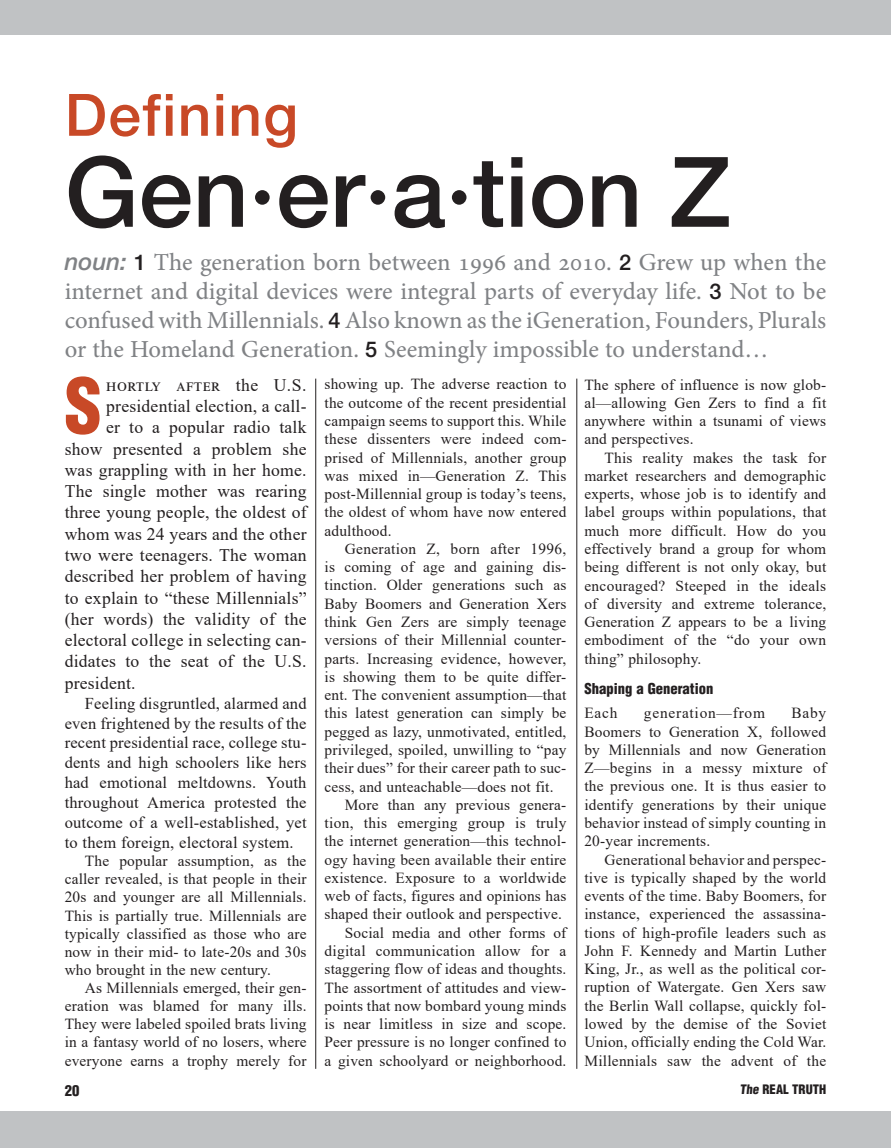
<style>
.page{position:relative;width:891px;height:1148px;background:#fff}
.page>*{position:absolute;margin:0;border:0;box-sizing:border-box;transform-origin:0 0}
.t1{font:500 97.5px "Helvetica Neue LT Std";color:#231f20}
.t2{font:900 condensed 73.95px "Helvetica";color:#c84927}
.t3{font:500 58.5px "Helvetica Neue LT Std";letter-spacing:.025em;color:#c84927}
.t4{font:24px/28.8px "Adobe Hebrew";color:#808285;text-align:justify}
.t5{font:17.7px "Times New Roman";letter-spacing:.01em;color:#231f20}
.t6{font:16.5px/20px "Times New Roman";letter-spacing:.01em;color:#231f20;text-align:justify}
.t7{font:15.3px/18.3px "Times New Roman";letter-spacing:.01em;color:#231f20;text-align:justify}
.t8{font:15.3px "Times New Roman";letter-spacing:.05em;color:#231f20}
.t9{font:900 condensed 14.7px "Helvetica";color:#231f20}
.t10{font:900 condensed 12.75px "Helvetica";color:#231f20}
.s1{font-family:"Helvetica Neue LT Std";font-weight:500;font-style:italic}
.s2{font-family:"Helvetica Neue LT Std";font-weight:500;font-size:21.75px;color:#231f20}
</style>
<div class="page">
<div style="left:0;top:1111px;width:891px;height:37px;background:#c0c2c4"></div>
<div style="left:0;top:0;width:891px;height:35px;background:#c0c2c4"></div>
<hr style="left:315px;top:378px;width:1px;height:690px;background:#231f20">
<hr style="left:577px;top:378px;width:1px;height:690px;background:#231f20">
<h3 class="t3" style="left:65px;top:80px;width:235px">Defining</h3>
<h1 class="t1" style="left:65px;top:134px;width:668px">Gen∙er∙a∙tion Z</h1>
<p class="t4" style="left:65px;top:248px;width:763px"><span class="s1">noun:</span> <span class="s2">1</span> The generation born between 1996 and 2010. <span class="s2">2</span> Grew up when the internet and digital devices were integral parts of everyday life. <span class="s2">3</span> Not to be confused with Millennials. <span class="s2">4</span> Also known as the iGeneration, Founders, Plurals or the Homeland Generation. <span class="s2">5</span> Seemingly impossible to understand…</p>
<h2 class="t2" style="left:65px;top:359px;width:39px">S</h2>
<p class="t5" style="left:106px;top:372px;width:202px">hortly after the U.S.</p>
<p class="t7" style="left:325px;top:375px;width:243px">showing up. The adverse reaction to the outcome of the recent presidential campaign seems to support this. While these dissenters were indeed com&shy;prised of Millennials, another group was mixed in—Generation Z. This post-Millennial group is today’s teens, the oldest of whom have now entered adulthood.</p>
<p class="t7" style="left:345px;top:539px;width:223px">Generation Z, born after 1996,</p>
<p class="t7" style="left:325px;top:557px;width:243px">is coming of age and gaining dis-</p>
<p class="t7" style="left:325px;top:575px;width:243px">tinction. Older generations such as</p>
<p class="t7" style="left:325px;top:594px;width:243px">Baby Boomers and Generation Xers</p>
<p class="t7" style="left:325px;top:612px;width:243px">think Gen Zers are simply teenage</p>
<p class="t7" style="left:325px;top:630px;width:243px">versions of their Millennial counter-</p>
<p class="t7" style="left:325px;top:649px;width:243px">parts. Increasing evidence, however,</p>
<p class="t7" style="left:325px;top:667px;width:243px">is showing them to be quite differ-</p>
<p class="t7" style="left:325px;top:685px;width:243px">ent. The convenient assumption—that</p>
<p class="t7" style="left:325px;top:703px;width:243px">this latest generation can simply be</p>
<p class="t7" style="left:325px;top:722px;width:243px">pegged as lazy, unmotivated, entitled,</p>
<p class="t7" style="left:325px;top:740px;width:243px">privileged, spoiled, unwilling to “pay</p>
<p class="t7" style="left:325px;top:758px;width:243px">their dues” for their career path to suc-</p>
<p class="t7" style="left:325px;top:776px;width:230px">cess, and unteachable—does not fit.</p>
<p class="t7" style="left:345px;top:795px;width:223px">More than any previous genera-</p>
<p class="t7" style="left:325px;top:813px;width:243px">tion, this emerging group is truly</p>
<p class="t7" style="left:325px;top:831px;width:243px">the internet generation—this technol-</p>
<p class="t7" style="left:325px;top:849px;width:243px">ogy having been available their entire</p>
<p class="t7" style="left:325px;top:868px;width:243px">existence. Exposure to a worldwide</p>
<p class="t7" style="left:325px;top:886px;width:243px">web of facts, figures and opinions has</p>
<p class="t7" style="left:325px;top:904px;width:239px">shaped their outlook and perspective.</p>
<p class="t7" style="left:345px;top:923px;width:223px">Social media and other forms of</p>
<p class="t7" style="left:325px;top:941px;width:243px">digital communication allow for a</p>
<p class="t7" style="left:325px;top:959px;width:243px">staggering flow of ideas and thoughts.</p>
<p class="t7" style="left:325px;top:977px;width:243px">The assortment of attitudes and view-</p>
<p class="t7" style="left:325px;top:996px;width:243px">points that now bombard young minds</p>
<p class="t7" style="left:325px;top:1014px;width:243px">is near limitless in size and scope.</p>
<p class="t7" style="left:325px;top:1032px;width:243px">Peer pressure is no longer confined to</p>
<p class="t7" style="left:325px;top:1050px;width:243px">a given schoolyard or neighborhood.</p>
<p class="t7" style="left:584px;top:375px;width:243px">The sphere of influence is now glob&shy;al—allowing Gen Zers to find a fit anywhere within a tsunami of views and perspectives.</p>
<p class="t7" style="left:584px;top:448px;width:243px;text-indent:20px">This reality makes the task for market researchers and demographic experts, whose job is to identify and label groups within populations, that much more difficult. How do you effectively brand a group for whom being different is not only okay, but encouraged? Steeped in the ideals of diversity and extreme tolerance, Generation Z appears to be a living embodiment of the “do your own thing” philosophy.</p>
<p class="t9" style="left:584px;top:679px;width:131px">Shaping a Generation</p>
<p class="t7" style="left:584px;top:703px;width:35px">Each</p>
<p class="t8" style="left:644px;top:702px;width:123px">generation—from</p>
<p class="t5" style="left:106px;top:394px;width:202px">presidential election, a call-</p>
<p class="t5" style="left:106px;top:415px;width:202px">er to a popular radio talk</p>
<p class="t5" style="left:65px;top:436px;width:243px">show presented a problem she</p>
<p class="t5" style="left:65px;top:457px;width:243px">was grappling with in her home.</p>
<p class="t5" style="left:65px;top:479px;width:243px">The single mother was rearing</p>
<p class="t5" style="left:65px;top:500px;width:243px">three young people, the oldest of</p>
<p class="t5" style="left:65px;top:521px;width:243px">whom was 24 years and the other</p>
<p class="t5" style="left:65px;top:542px;width:243px">two were teenagers. The woman</p>
<p class="t5" style="left:65px;top:564px;width:243px">described her problem of having</p>
<p class="t5" style="left:65px;top:585px;width:243px">to explain to “these Millennials”</p>
<p class="t5" style="left:65px;top:606px;width:243px">(her words) the validity of the</p>
<p class="t5" style="left:65px;top:627px;width:243px">electoral college in selecting can-</p>
<p class="t5" style="left:65px;top:649px;width:243px">didates to the seat of the U.S.</p>
<p class="t5" style="left:65px;top:670px;width:72px">president.</p>
<p class="t6" style="left:65px;top:692px;width:243px;text-indent:20px">Feeling disgruntled, alarmed and even frightened by the results of the recent presidential race, college stu&shy;dents and high schoolers like hers had emotional meltdowns. Youth throughout America protested the outcome of a well-established, yet to them foreign, electoral system.</p>
<p class="t7" style="left:65px;top:851px;width:243px;text-indent:20px">The popular assumption, as the caller revealed, is that people in their 20s and younger are all Millennials.<br>This is partially true. Millennials are typically classified as those who are now in their mid- to late-20s and 30s who brought in the new century.</p>
<p class="t7" style="left:65px;top:978px;width:243px;text-indent:20px">As Millennials emerged, their gen&shy;eration was blamed for many ills.<br>They were labeled spoiled brats living in a fantasy world of no losers, where everyone earns a trophy merely for</p>
<p class="t7" style="left:584px;top:703px;width:243px;text-indent:207px">Baby Boomers to Generation X, followed by Millennials and now Generation Z—begins in a messy mixture of the previous one. It is thus easier to identify generations by their unique behavior instead of simply counting in 20-year increments.</p>
<p class="t7" style="left:584px;top:849px;width:243px;text-indent:20px">Generational behavior and perspec&shy;tive is typically shaped by the world events of the time. Baby Boomers, for instance, experienced the assassina&shy;tions of high-profile leaders such as John F. Kennedy and Martin Luther King, Jr., as well as the political cor&shy;ruption of Watergate. Gen Xers saw the Berlin Wall collapse, quickly fol&shy;lowed by the demise of the Soviet Union, officially ending the Cold War.<br>Millennials saw the advent of the</p>
<p class="t9" style="left:65px;top:1080px;width:16px">20</p>
<p class="t10" style="left:740px;top:1081px;width:88px">The REAL TRUTH</p>
</div>
